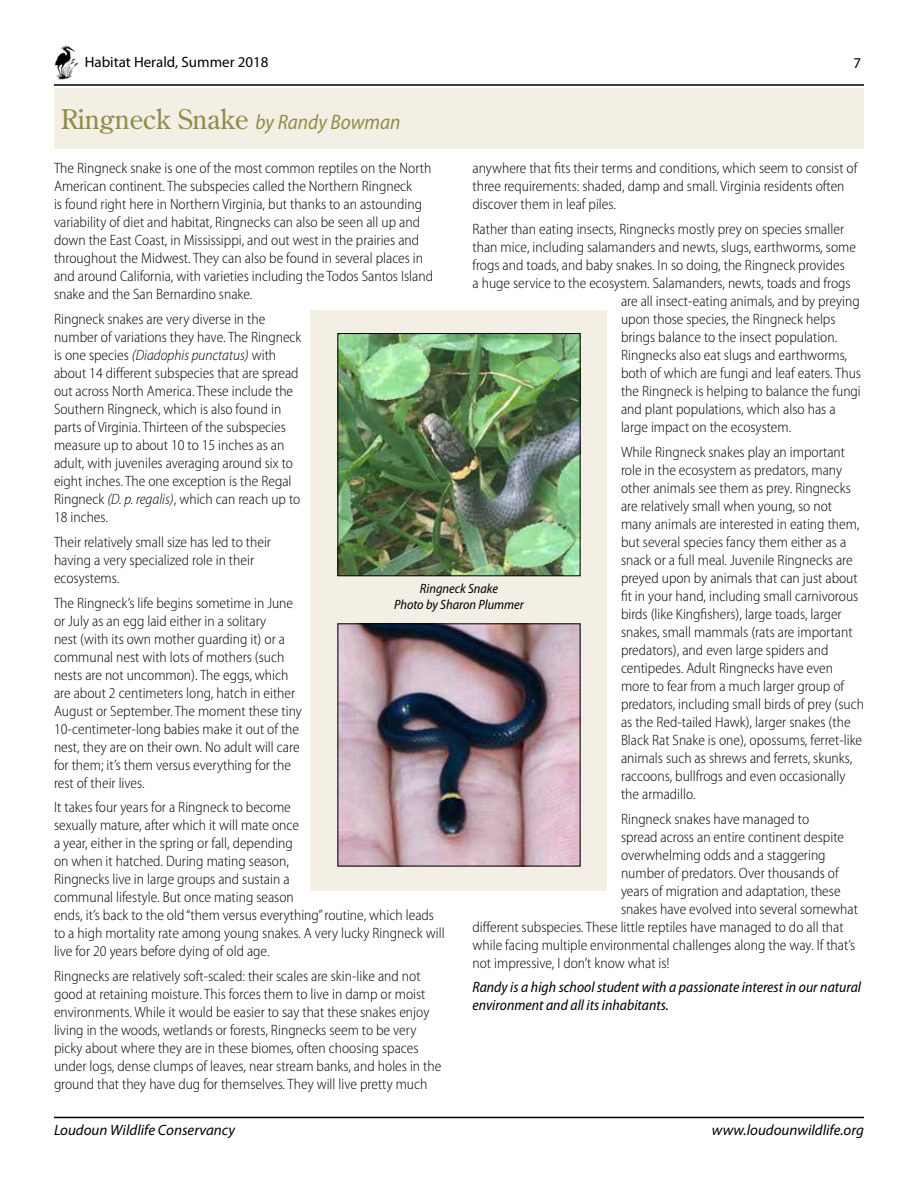
<style>
.page{position:relative;width:918px;height:1188px;background:#fff}
.page>*{position:absolute;margin:0;border:0;box-sizing:border-box;transform-origin:0 0}
.t1{font:27px "Century Old Style";color:#8d8e49}
.t2{font:300 semi-condensed 15px/18px "Myriad Pro";color:#000}
.t3{font:italic semi-condensed 15px/18px "Myriad Pro";color:#000}
.t4{font:italic 15px "Myriad Pro";color:#000}
.t5{font:15px "Myriad Pro";color:#000}
.t6{font:italic semi-condensed 13.5px/16.2px "Myriad Pro";color:#000;text-align:center}
.s1{font-family:"Myriad Pro";font-style:italic;font-stretch:semi-condensed;font-size:21px}
.s2{font-style:italic}
</style>
<div class="page">
<img style="left:54px;top:45px;width:24px;height:34px">
<div style="left:54px;top:88px;width:810px;height:60px;background:#f3efe5"></div>
<div style="left:310px;top:310px;width:298px;height:580px;background:#f3efe5"></div>
<img style="left:340px;top:625px;width:238px;height:239px">
<img style="left:340px;top:335px;width:238px;height:239px">
<div style="left:338px;top:333px;width:242px;height:243px;border:1px solid #000"></div>
<hr style="left:54px;top:1117px;width:810px;height:1px;background:#000">
<hr style="left:54px;top:84px;width:810px;height:2px;background:#000">
<p class="t5" style="left:85px;top:52px;width:185px">Habitat Herald, Summer 2018</p>
<p class="t5" style="left:854px;top:54px;width:9px">7</p>
<h1 class="t1" style="left:61px;top:102px;width:341px">Ringneck Snake <span class="s1">by Randy Bowman</span></h1>
<p class="t2" style="left:54px;top:159px;width:381px">The Ringneck snake is one of the most common reptiles on the North American continent. The subspecies called the Northern Ringneck<br>is found right here in Northern Virginia, but thanks to an astounding variability of diet and habitat, Ringnecks can also be seen all up and down the East Coast, in Mississippi, and out west in the prairies and throughout the Midwest. They can also be found in several places in and around California, with varieties including the Todos Santos Island snake and the San Bernardino snake.</p>
<p class="t2" style="left:54px;top:310px;width:249px">Ringneck snakes are very diverse in the number of variations they have. The Ringneck is one species <span class="s2">(Diadophis punctatus)</span> with about 14 different subspecies that are spread out across North America. These include the Southern Ringneck, which is also found in parts of Virginia. Thirteen of the subspecies measure up to about 10 to 15 inches as an adult, with juveniles averaging around six to eight inches. The one exception is the Regal Ringneck <span class="s2">(D. p. regalis)</span>, which can reach up to 18 inches.</p>
<p class="t2" style="left:54px;top:533px;width:219px">Their relatively small size has led to their having a very specialized role in their ecosystems.</p>
<p class="t2" style="left:54px;top:593px;width:249px">The Ringneck’s life begins sometime in June or July as an egg laid either in a solitary<br>nest (with its own mother guarding it) or a communal nest with lots of mothers (such nests are not uncommon). The eggs, which are about 2 centimeters long, hatch in either August or September. The moment these tiny 10-centimeter-long babies make it out of the nest, they are on their own. No adult will care for them; it’s them versus everything for the rest of their lives.</p>
<p class="t2" style="left:54px;top:798px;width:392px">It takes four years for a Ringneck to become<br>sexually mature, after which it will mate once<br>a year, either in the spring or fall, depending<br>on when it hatched. During mating season,<br>Ringnecks live in large groups and sustain a<br>communal lifestyle. But once mating season<br>ends, it’s back to the old “them versus everything” routine, which leads to a high mortality rate among young snakes. A very lucky Ringneck will live for 20 years before dying of old age.</p>
<p class="t2" style="left:54px;top:967px;width:389px">Ringnecks are relatively soft-scaled: their scales are skin-like and not good at retaining moisture. This forces them to live in damp or moist environments. While it would be easier to say that these snakes enjoy living in the woods, wetlands or forests, Ringnecks seem to be very picky about where they are in these biomes, often choosing spaces under logs, dense clumps of leaves, near stream banks, and holes in the ground that they have dug for themselves. They will live pretty much</p>
<p class="t2" style="left:472px;top:159px;width:386px">anywhere that fits their terms and conditions, which seem to consist of three requirements: shaded, damp and small. Virginia residents often discover them in leaf piles.</p>
<p class="t2" style="left:472px;top:220px;width:373px">Rather than eating insects, Ringnecks mostly prey on species smaller</p>
<p class="t2" style="left:472px;top:238px;width:385px">than mice, including salamanders and newts, slugs, earthworms, some</p>
<p class="t2" style="left:472px;top:256px;width:374px">frogs and toads, and baby snakes. In so doing, the Ringneck provides</p>
<p class="t2" style="left:472px;top:274px;width:380px">a huge service to the ecosystem. Salamanders, newts, toads and frogs</p>
<p class="t2" style="left:621px;top:292px;width:240px">are all insect-eating animals, and by preying</p>
<p class="t2" style="left:621px;top:310px;width:216px">upon those species, the Ringneck helps</p>
<p class="t2" style="left:621px;top:328px;width:218px">brings balance to the insect population.</p>
<p class="t2" style="left:621px;top:346px;width:228px">Ringnecks also eat slugs and earthworms,</p>
<p class="t2" style="left:621px;top:364px;width:242px">both of which are fungi and leaf eaters. Thus</p>
<p class="t2" style="left:621px;top:382px;width:241px">the Ringneck is helping to balance the fungi</p>
<p class="t2" style="left:621px;top:400px;width:216px">and plant populations, which also has a</p>
<p class="t2" style="left:621px;top:418px;width:172px">large impact on the ecosystem.</p>
<p class="t2" style="left:621px;top:443px;width:245px">While Ringneck snakes play an important role in the ecosystem as predators, many other animals see them as prey. Ringnecks are relatively small when young, so not many animals are interested in eating them, but several species fancy them either as a snack or a full meal. Juvenile Ringnecks are preyed upon by animals that can just about fit in your hand, including small carnivorous birds (like Kingfishers), large toads, larger snakes, small mammals (rats are important predators), and even large spiders and centipedes. Adult Ringnecks have even more to fear from a much larger group of predators, including small birds of prey (such as the Red-tailed Hawk), larger snakes (the Black Rat Snake is one), opossums, ferret-like animals such as shrews and ferrets, skunks, raccoons, bullfrogs and even occasionally the armadillo.</p>
<p class="t2" style="left:621px;top:809px;width:190px">Ringneck snakes have managed to</p>
<p class="t2" style="left:621px;top:827px;width:225px">spread across an entire continent despite</p>
<p class="t2" style="left:621px;top:845px;width:206px">overwhelming odds and a staggering</p>
<p class="t2" style="left:621px;top:863px;width:219px">number of predators. Over thousands of</p>
<p class="t2" style="left:621px;top:881px;width:221px">years of migration and adaptation, these</p>
<p class="t2" style="left:621px;top:899px;width:238px">snakes have evolved into several somewhat</p>
<p class="t2" style="left:472px;top:917px;width:373px">different subspecies. These little reptiles have managed to do all that</p>
<p class="t2" style="left:472px;top:935px;width:384px">while facing multiple environmental challenges along the way. If that’s</p>
<p class="t2" style="left:472px;top:953px;width:199px">not impressive, I don’t know what is!</p>
<p class="t3" style="left:472px;top:978px;width:390px">Randy is a high school student with a passionate interest in our natural environment and all its inhabitants.</p>
<p class="t6" style="left:394px;top:580px;width:131px">Ringneck Snake<br>Photo by Sharon Plummer</p>
<p class="t4" style="left:54px;top:1121px;width:183px">Loudoun Wildlife Conservancy</p>
<p class="t4" style="left:712px;top:1121px;width:154px">www.loudounwildlife.org</p>
</div>
